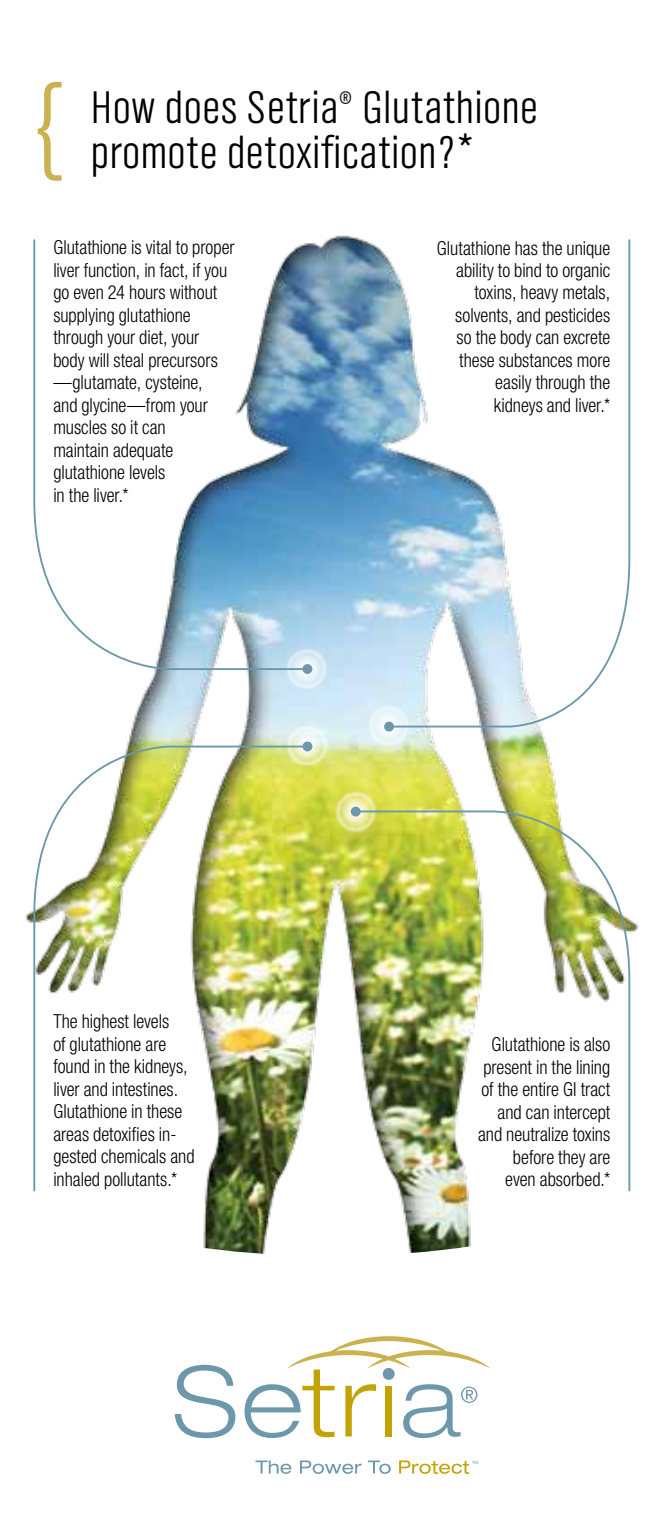
<style>
.page{position:relative;width:662px;height:1530px;background:#fff}
.page>*{position:absolute;margin:0;border:0;box-sizing:border-box;transform-origin:0 0}
.t1{font:300 condensed 110px "Helvetica Neue";color:#cab250}
.t2{font:300 47.5px/45px "TV Nord Cond EF";letter-spacing:.01em;color:#000}
.t3{font:300 condensed 19.5px/22.5px "Helvetica Neue";color:#000;text-align:right;scale:.95 1}
</style>
<div class="page">
<img style="left:25px;top:235px;width:614px;height:1019px">
<img style="left:285px;top:647px;width:45px;height:45px">
<img style="left:366px;top:704px;width:45px;height:45px">
<img style="left:333px;top:789px;width:45px;height:45px">
<img style="left:285px;top:724px;width:45px;height:45px">
<svg style="left:175px;top:1365px;width:60px;height:73px"></svg>
<svg style="left:244px;top:1336px;width:246px;height:102px"></svg>
<svg style="left:255px;top:1460px;width:36px;height:14px"></svg>
<svg style="left:300px;top:1461px;width:61px;height:13px"></svg>
<svg style="left:368px;top:1461px;width:22px;height:13px"></svg>
<svg style="left:399px;top:1461px;width:78px;height:13px"></svg>
<div style="left:302px;top:742px;width:10px;height:9px;background:#6d98ac;border-radius:50%"></div>
<div style="left:302px;top:664px;width:10px;height:10px;background:#6d98ac;border-radius:50%"></div>
<div style="left:350px;top:807px;width:10px;height:10px;background:#6d98ac;border-radius:50%"></div>
<svg style="left:387px;top:238px;width:244px;height:490px"></svg>
<img style="left:357px;top:810px;width:274px;height:382px">
<svg style="left:32px;top:238px;width:274px;height:433px"></svg>
<img style="left:32px;top:745px;width:274px;height:447px">
<div style="left:384px;top:722px;width:10px;height:10px;background:#6d98ac;border-radius:50%"></div>
<h1 class="t1" style="left:34px;top:59px;width:28px">{</h1>
<h2 class="t2" style="left:91px;top:85px;width:448px">How does Setria<sup>®</sup> Glutathione promote detoxification?*</h2>
<p class="t3" style="left:53px;top:236px;width:192px;text-align:left">Glutathione is vital to proper liver function, in fact, if you go even 24 hours without supplying glutathione through your diet, your body will steal precursors —glutamate, cysteine,<br>and glycine—from your muscles so it can<br>maintain adequate glutathione levels<br>in the liver.*</p>
<p class="t3" style="left:437px;top:236px;width:184px">Glutathione has the unique ability to bind to organic toxins, heavy metals, solvents, and pesticides so the body can excrete these substances more easily through the<br>kidneys and liver.*</p>
<p class="t3" style="left:53px;top:1010px;width:150px;text-align:left">The highest levels<br>of glutathione are found in the kidneys, liver and intestines.<br>Glutathione in these areas detoxifies in&shy;gested chemicals and inhaled pollutants.*</p>
<p class="t3" style="left:478px;top:1033px;width:141px">Glutathione is also present in the lining of the entire GI tract and can intercept and neutralize toxins before they are even absorbed.*</p>
</div>
